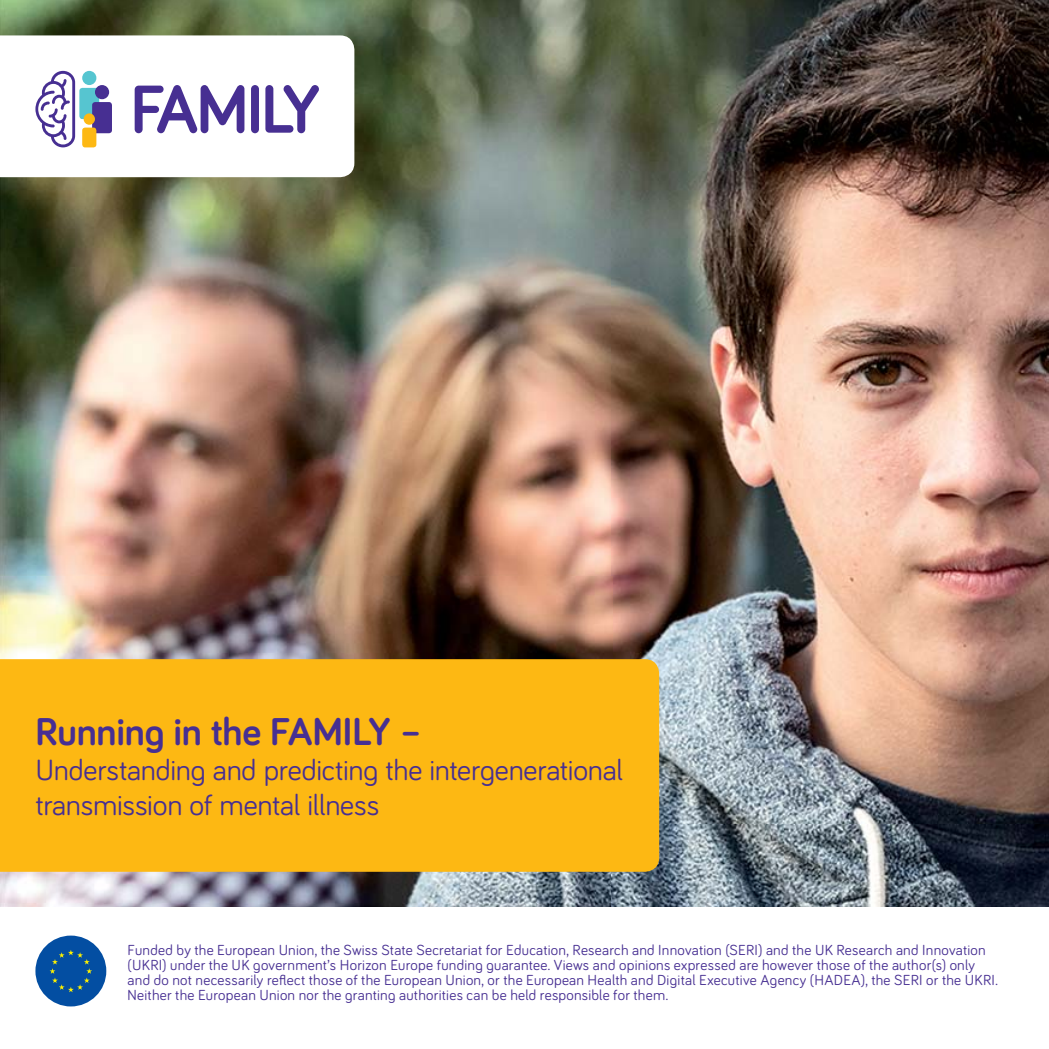
<style>
.page{position:relative;width:1049px;height:1049px;background:#fff}
.page>*{position:absolute;margin:0;border:0;box-sizing:border-box;transform-origin:0 0}
.t1{font:700 40px "Bariol";letter-spacing:-.005em;color:#472f92}
.t2{font:30px/35px "Bariol";letter-spacing:-.01em;color:#472f92}
.t3{font:15px/15px "Bariol";letter-spacing:.015em;color:#472f92}
</style>
<div class="page">
<img style="left:0;top:0;width:1049px;height:907px">
<div style="left:0;top:659px;width:659px;height:213px;background:#fdb813"></div>
<svg style="left:0;top:35px;width:354px;height:142px"></svg>
<div style="left:35px;top:935px;width:71px;height:71px;background:#034ea2;border-radius:50%"></div>
<svg style="left:50px;top:950px;width:42px;height:42px"></svg>
<svg style="left:135px;top:85px;width:184px;height:48px"></svg>
<svg style="left:35px;top:71px;width:77px;height:76px"></svg>
<h1 class="t1" style="left:35px;top:717px;width:388px">Running in the FAMILY –</h1>
<h2 class="t2" style="left:35px;top:755px;width:589px">Understanding and predicting the intergenerational transmission of mental illness</h2>
<p class="t3" style="left:128px;top:944px;width:872px">Funded by the European Union, the Swiss State Secretariat for Education, Research and Innovation (SERI) and the UK Research and Innovation (UKRI) under the UK government’s Horizon Europe funding guarantee. Views and opinions expressed are however those of the author(s) only and do not necessarily reflect those of the European Union, or the European Health and Digital Executive Agency (HADEA), the SERI or the UKRI.<br>Neither the European Union nor the granting authorities can be held responsible for them.</p>
</div>
